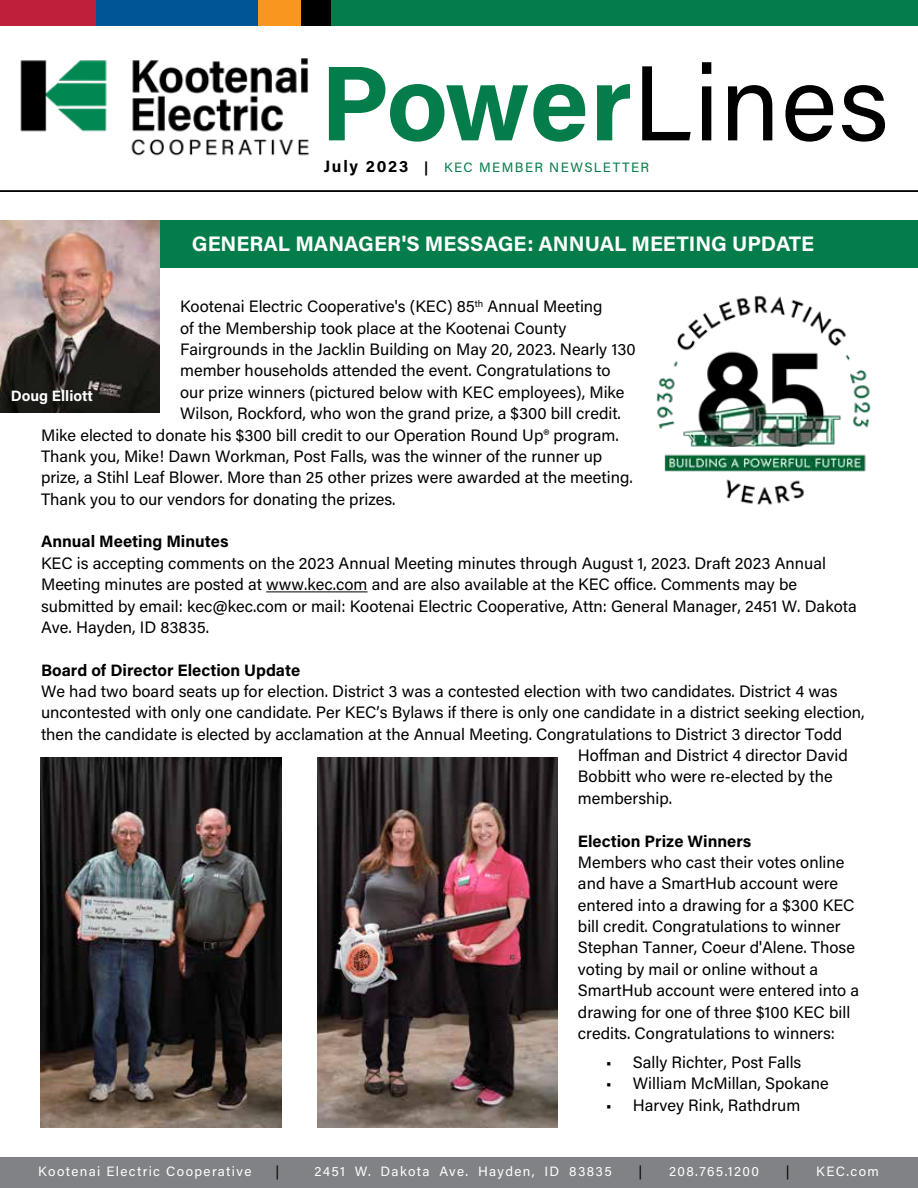
<style>
.page{position:relative;width:918px;height:1188px;background:#fff}
.page>*{position:absolute;margin:0;border:0;box-sizing:border-box;transform-origin:0 0}
.t1{font:106.5px "Acumin Variable Concept";letter-spacing:.005em;color:#057d4a}
.t2{font:21px "Acumin Pro";color:#fff}
.t3{font:700 21px "Acumin Pro";color:#fff}
.t4{font:16.5px/21.3px "Acumin Pro";color:#000}
.t5{font:700 16.5px "Acumin Pro";color:#000}
.t6{font:700 15px "Acumin Pro";color:#fff}
.t7{font:13.5px "Acumin Pro";letter-spacing:.1em;color:#fff}
.t8{font:13.5px "Acumin Variable Concept";letter-spacing:.105em;color:#057d4a}
.t9{font:13.5px "Acumin Pro";color:#000}
.s1{color:#000}
.s2{font-size:16.5px;color:#000}
.s3{font-weight:700}
</style>
<div class="page">
<div style="left:0;top:1158px;width:918px;height:30px;background:#808285"></div>
<div style="left:330px;top:0;width:588px;height:26px;background:#057d4a"></div>
<div style="left:0;top:0;width:96px;height:26px;background:#c01f3b"></div>
<div style="left:255px;top:0;width:47px;height:26px;background:#f8971d"></div>
<div style="left:96px;top:0;width:162px;height:26px;background:#005596"></div>
<div style="left:301px;top:0;width:30px;height:26px;background:#000"></div>
<img style="left:20px;top:58px;width:289px;height:98px">
<div style="left:0;top:220px;width:918px;height:48px;background:#057d4a"></div>
<img style="left:0;top:220px;width:160px;height:193px">
<hr style="left:266px;top:591px;width:102px;height:1px;background:#000">
<hr style="left:0;top:190px;width:918px;height:2px;background:#000">
<img style="left:656px;top:295px;width:215px;height:210px">
<img style="left:317px;top:758px;width:241px;height:369px">
<img style="left:41px;top:758px;width:240px;height:369px">
<h1 class="t1" style="left:320px;top:30px;width:570px">Power<span class="s1">Lines</span></h1>
<p class="t8" style="left:324px;top:158px;width:327px"><span class="s2">July 2023</span> <span class="s1">|</span> KEC MEMBER NEWSLETTER</p>
<p class="t3" style="left:192px;top:229px;width:624px">GENERAL MANAGER'S MESSAGE: ANNUAL MEETING UPDATE</p>
<p class="t2" style="left:180px;top:240px;width:650px"><span class="s3">STAY IN THE KNOW:</span> Keep Your Contact Information Updated with Us</p>
<p class="t4" style="left:180px;top:295px;width:424px">Kootenai Electric Cooperative's (KEC) 85<sup>th</sup> Annual Meeting</p>
<p class="t4" style="left:180px;top:317px;width:388px">of the Membership took place at the Kootenai County</p>
<p class="t4" style="left:180px;top:338px;width:457px">Fairgrounds in the Jacklin Building on May 20, 2023. Nearly 130</p>
<p class="t4" style="left:180px;top:359px;width:432px">member households attended the event. Congratulations to</p>
<p class="t4" style="left:180px;top:381px;width:446px">our prize winners (pictured below with KEC employees), Mike</p>
<p class="t4" style="left:180px;top:402px;width:442px">Wilson, Rockford, who won the grand prize, a $300 bill credit.</p>
<p class="t4" style="left:41px;top:423px;width:579px">Mike elected to donate his $300 bill credit to our Operation Round Up® program.</p>
<p class="t4" style="left:41px;top:445px;width:563px">Thank you, Mike! Dawn Workman, Post Falls, was the winner of the runner up</p>
<p class="t4" style="left:41px;top:466px;width:593px">prize, a Stihl Leaf Blower. More than 25 other prizes were awarded at the meeting.</p>
<p class="t4" style="left:41px;top:488px;width:356px">Thank you to our vendors for donating the prizes.</p>
<p class="t5" style="left:41px;top:530px;width:189px">Annual Meeting Minutes</p>
<p class="t4" style="left:41px;top:552px;width:817px">KEC is accepting comments on the 2023 Annual Meeting minutes through August 1, 2023. Draft 2023 Annual Meeting minutes are posted at www.kec.com and are also available at the KEC office. Comments may be submitted by email: kec@kec.com or mail: Kootenai Electric Cooperative, Attn: General Manager, 2451 W. Dakota Ave. Hayden, ID 83835.</p>
<p class="t5" style="left:41px;top:658px;width:261px">Board of Director Election Update</p>
<p class="t4" style="left:41px;top:680px;width:798px">We had two board seats up for election. District 3 was a contested election with two candidates. District 4 was</p>
<p class="t4" style="left:41px;top:701px;width:825px">uncontested with only one candidate. Per KEC’s Bylaws if there is only one candidate in a district seeking election,</p>
<p class="t4" style="left:41px;top:723px;width:803px">then the candidate is elected by acclamation at the Annual Meeting. Congratulations to District 3 director Todd</p>
<p class="t4" style="left:578px;top:744px;width:271px">Hoffman and District 4 director David</p>
<p class="t4" style="left:578px;top:765px;width:256px">Bobbitt who were re-elected by the</p>
<p class="t4" style="left:578px;top:787px;width:96px">membership.</p>
<p class="t5" style="left:578px;top:829px;width:175px">Election Prize Winners</p>
<p class="t4" style="left:578px;top:851px;width:283px">Members who cast their votes online and have a SmartHub account were entered into a drawing for a $300 KEC bill credit. Congratulations to winner Stephan Tanner, Coeur d'Alene. Those voting by mail or online without a SmartHub account were entered into a drawing for one of three $100 KEC bill credits. Congratulations to winners:</p>
<p class="t4" style="left:606px;top:1051px;width:197px">• Sally Richter, Post Falls</p>
<p class="t4" style="left:606px;top:1072px;width:224px">• William McMillan, Spokane</p>
<p class="t4" style="left:606px;top:1093px;width:196px">• Harvey Rink, Rathdrum</p>
<p class="t6" style="left:11px;top:386px;width:84px">Doug Elliott</p>
<p class="t7" style="left:38px;top:1162px;width:215px">Kootenai Electric Cooperative</p>
<p class="t9" style="left:276px;top:1162px;width:5px">|</p>
<p class="t7" style="left:314px;top:1162px;width:299px">2451 W. Dakota Ave. Hayden, ID 83835</p>
<p class="t9" style="left:638px;top:1162px;width:5px">|</p>
<p class="t7" style="left:669px;top:1162px;width:92px">208.765.1200</p>
<p class="t9" style="left:786px;top:1162px;width:5px">|</p>
<p class="t7" style="left:816px;top:1162px;width:64px">KEC.com</p>
</div>
